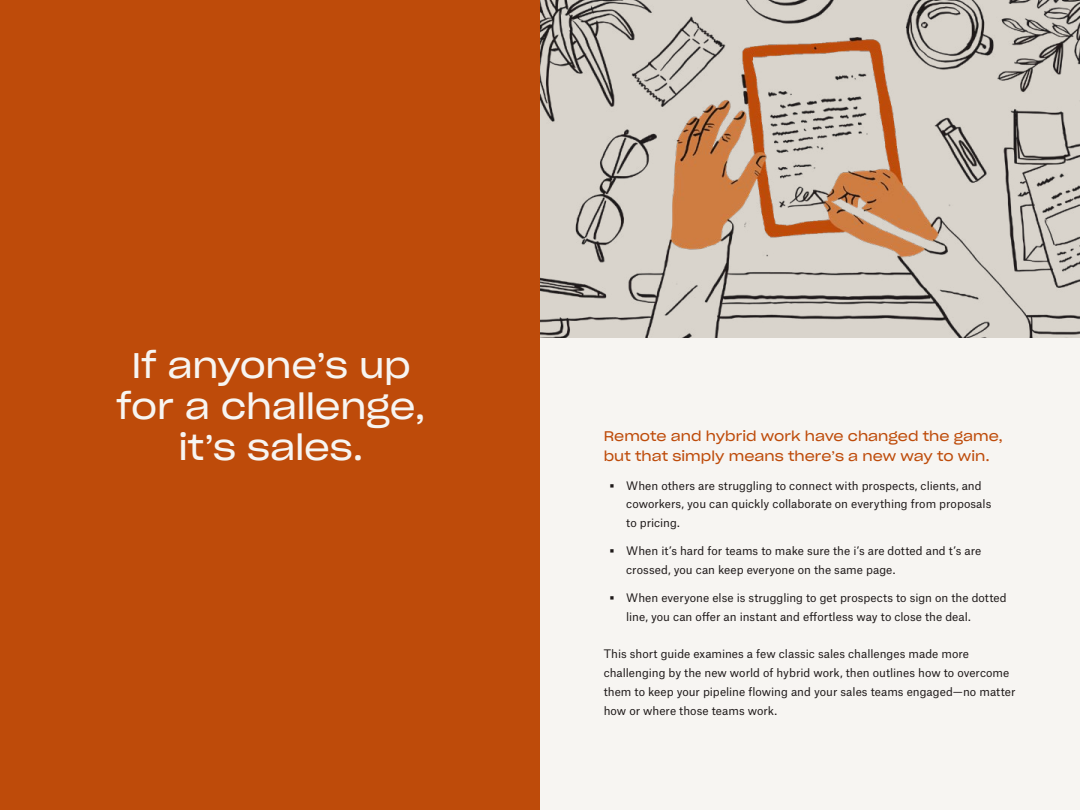
<style>
.page{position:relative;width:1080px;height:810px;background:#f7f5f2}
.page>*{position:absolute;margin:0;border:0;box-sizing:border-box;transform-origin:0 0}
.Headline_Coconut{font:35px/41.2px "Sharp Grotesk Book 22";letter-spacing:-.01em;color:#f7f5f2;text-align:center}
.Intro___Subhead{font:13.75px/20px "Sharp Grotesk Book 22";color:#be4b0a}
.Body{font:11.25px/18.8px "Atlas Grotesk";color:#1e1919}
</style>
<div class="page">
<img style="left:540px;top:0;width:540px;height:338px">
<div style="left:0;top:0;width:540px;height:810px;background:#be4b0a"></div>
<h2 class="Headline_Coconut" style="left:117px;top:343px;width:311px">If anyone’s up for a challenge, it’s sales.</h2>
<h3 class="Intro___Subhead" style="left:604px;top:426px;width:401px">Remote and hybrid work have changed the game, but that simply means there’s a new way to win.</h3>
<p class="Body" style="left:626px;top:475px;width:367px">When others are struggling to connect with prospects, clients, and coworkers, you can quickly collaborate on everything from proposals to pricing.</p>
<p class="Body" style="left:626px;top:540px;width:357px">When it’s hard for teams to make sure the i’s are dotted and t’s are crossed, you can keep everyone on the same page.</p>
<p class="Body" style="left:626px;top:587px;width:382px">When everyone else is struggling to get prospects to sign on the dotted line, you can offer an instant and effortless way to close the deal.</p>
<p class="Body" style="left:604px;top:643px;width:413px">This short guide examines a few classic sales challenges made more challenging by the new world of hybrid work, then outlines how to overcome them to keep your pipeline flowing and your sales teams engaged—no matter how or where those teams work.</p>
</div>
